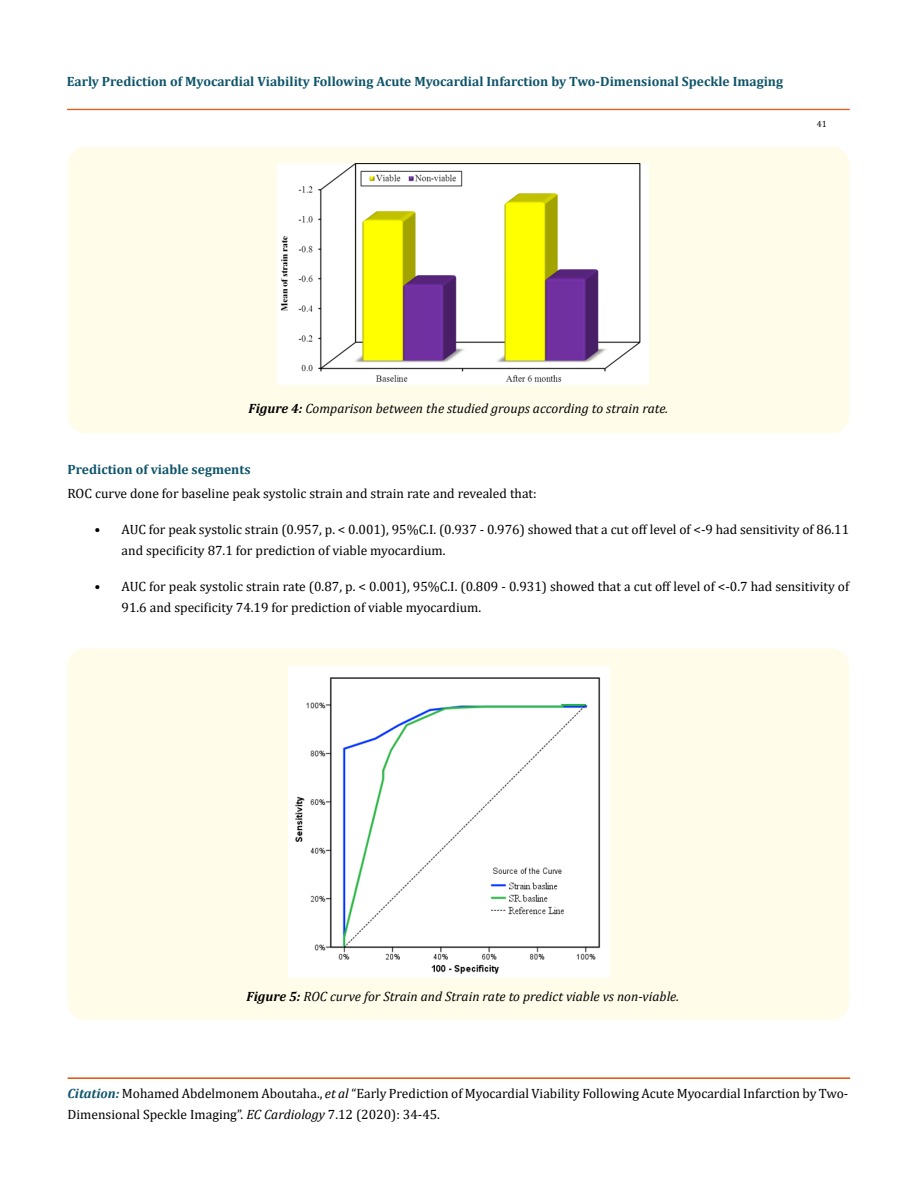
<style>
.page{position:relative;width:917px;height:1190px;background:#fff}
.page>*{position:absolute;margin:0;border:0;box-sizing:border-box;transform-origin:0 0}
.t1{font:13.5px/21px "Cambria";color:#000}
.t2{font:italic 13.5px "Cambria";color:#000}
.t3{font:700 13.5px "Cambria";color:#0e546a}
.t4{font:9px "Cambria";color:#000}
.s1{font-weight:700}
.s2{font-weight:700;font-style:italic;color:#0e546a}
.s3{font-style:italic}
</style>
<div class="page">
<div style="left:67px;top:109px;width:782px;height:1px;border:1px solid #e05d1a"></div>
<hr style="left:68px;top:1078px;width:781px;height:1px;background:#e05d1a">
<div style="left:68px;top:147px;width:781px;height:286px;background:#fffde9;border-radius:18px"></div>
<img style="left:278px;top:163px;width:370px;height:222px">
<div style="left:67px;top:648px;width:782px;height:372px;background:#fffde9;border-radius:18px"></div>
<img style="left:288px;top:666px;width:321px;height:311px">
<p class="t3" style="left:67px;top:72px;width:717px">Early Prediction of Myocardial Viability Following Acute Myocardial Infarction by Two-Dimensional Speckle Imaging</p>
<p class="t4" style="left:816px;top:118px;width:11px">41</p>
<p class="t2" style="left:248px;top:399px;width:421px"><span class="s1">Figure 4:</span> Comparison between the studied groups according to strain rate.</p>
<p class="t3" style="left:68px;top:460px;width:184px">Prediction of viable segments</p>
<p class="t1" style="left:68px;top:483px;width:470px">ROC curve done for baseline peak systolic strain and strain rate and revealed that:</p>
<p class="t1" style="left:122px;top:519px;width:729px;text-indent:-27px">• AUC for peak systolic strain (0.957, p. &lt; 0.001), 95%C.I. (0.937 - 0.976) showed that a cut off level of &lt;-9 had sensitivity of 86.11 and specificity 87.1 for prediction of viable myocardium.</p>
<p class="t1" style="left:122px;top:576px;width:729px;text-indent:-27px">• AUC for peak systolic strain rate (0.87, p. &lt; 0.001), 95%C.I. (0.809 - 0.931) showed that a cut off level of &lt;-0.7 had sensitivity of<br>91.6 and specificity 74.19 for prediction of viable myocardium.</p>
<p class="t2" style="left:247px;top:987px;width:434px"><span class="s1">Figure 5:</span> ROC curve for Strain and Strain rate to predict viable vs non-viable.</p>
<p class="t1" style="left:68px;top:1083px;width:782px"><span class="s2">Citation:</span> Mohamed Abdelmonem Aboutaha., <span class="s3">et al</span> “Early Prediction of Myocardial Viability Following Acute Myocardial Infarction by Two-<br>Dimensional Speckle Imaging”. <span class="s3">EC Cardiology</span> 7.12 (2020): 34-45.</p>
</div>
